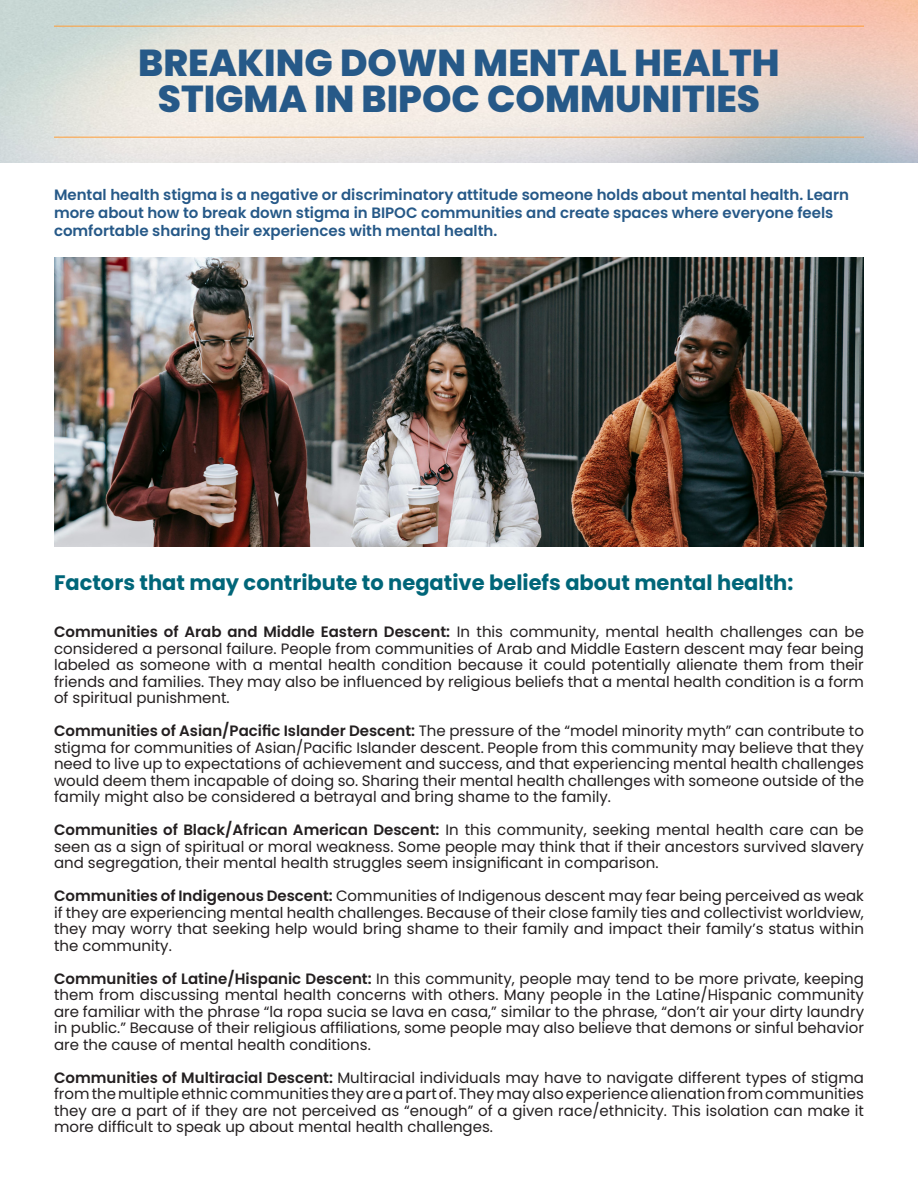
<style>
.page{position:relative;width:918px;height:1188px;background:#fff}
.page>*{position:absolute;margin:0;border:0;box-sizing:border-box;transform-origin:0 0}
.t1{font:800 37.5px "Poppins";color:#265988}
.t2{font:700 21px "Poppins";color:#006679}
.t3{font:15px/16.5px "Poppins";color:#231f20;text-align:justify}
.t4{font:600 15px/18px "Poppins";color:#265988}
.s1{font-weight:600}
</style>
<div class="page">
<hr style="left:54px;top:26px;width:810px;height:1px;background:#ff9e38">
<hr style="left:54px;top:137px;width:810px;height:1px;background:#ff9e38">
<img style="left:54px;top:258px;width:810px;height:288px">
<p class="t1" style="left:138px;top:41px;width:643px">BREAKING DOWN MENTAL HEALTH</p>
<p class="t1" style="left:158px;top:77px;width:604px">STIGMA IN BIPOC COMMUNITIES</p>
<p class="t4" style="left:54px;top:186px;width:797px">Mental health stigma is a negative or discriminatory attitude someone holds about mental health. Learn more about how to break down stigma in BIPOC communities and create spaces where everyone feels comfortable sharing their experiences with mental health.</p>
<p class="t2" style="left:54px;top:570px;width:741px">Factors that may contribute to negative beliefs about mental health:</p>
<p class="t3" style="left:54px;top:624px;width:812px"><span class="s1">Communities of Arab and Middle Eastern Descent:</span> In this community, mental health challenges can be considered a personal failure. People from communities of Arab and Middle Eastern descent may fear being labeled as someone with a mental health condition because it could potentially alienate them from their friends and families. They may also be influenced by religious beliefs that a mental health condition is a form of spiritual punishment.</p>
<p class="t3" style="left:54px;top:723px;width:812px"><span class="s1">Communities of Asian/Pacific Islander Descent:</span> The pressure of the “model minority myth” can contribute to stigma for communities of Asian/Pacific Islander descent. People from this community may believe that they need to live up to expectations of achievement and success, and that experiencing mental health challenges would deem them incapable of doing so. Sharing their mental health challenges with someone outside of the family might also be considered a betrayal and bring shame to the family.</p>
<p class="t3" style="left:54px;top:822px;width:812px"><span class="s1">Communities of Black/African American Descent:</span> In this community, seeking mental health care can be seen as a sign of spiritual or moral weakness. Some people may think that if their ancestors survived slavery and segregation, their mental health struggles seem insignificant in comparison.</p>
<p class="t3" style="left:54px;top:888px;width:811px"><span class="s1">Communities of Indigenous Descent:</span> Communities of Indigenous descent may fear being perceived as weak if they are experiencing mental health challenges. Because of their close family ties and collectivist worldview, they may worry that seeking help would bring shame to their family and impact their family’s status within the community.</p>
<p class="t3" style="left:54px;top:970px;width:812px"><span class="s1">Communities of Latine/Hispanic Descent:</span> In this community, people may tend to be more private, keeping them from discussing mental health concerns with others. Many people in the Latine/Hispanic community are familiar with the phrase “la ropa sucia se lava en casa,” similar to the phrase, “don’t air your dirty laundry in public.” Because of their religious affiliations, some people may also believe that demons or sinful behavior are the cause of mental health conditions.</p>
<p class="t3" style="left:54px;top:1069px;width:812px"><span class="s1">Communities of Multiracial Descent:</span> Multiracial individuals may have to navigate different types of stigma from the multiple ethnic communities they are a part of. They may also experience alienation from communities they are a part of if they are not perceived as “enough” of a given race/ethnicity. This isolation can make it more difficult to speak up about mental health challenges.</p>
</div>
